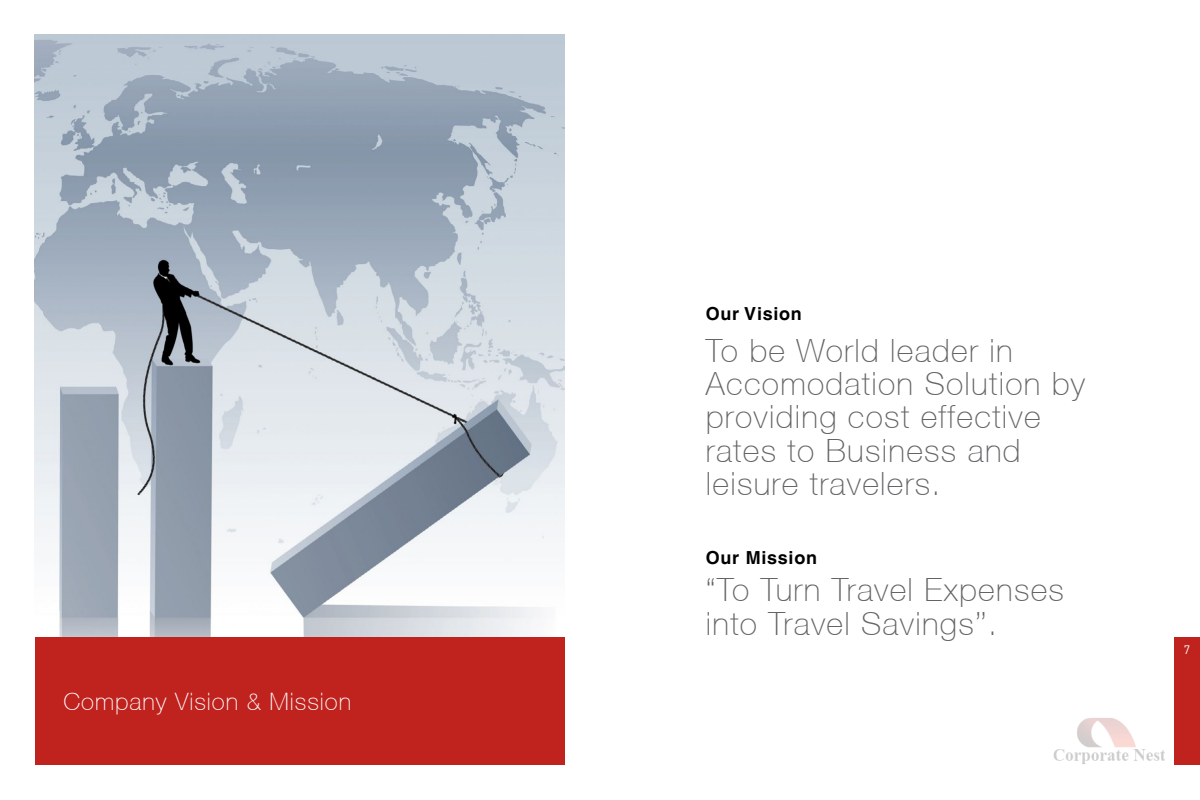
<style>
.page{position:relative;width:1200px;height:800px;background:#fff}
.page>*{position:absolute;margin:0;border:0;box-sizing:border-box;transform-origin:0 0}
.t1{font:100 32px/33.2px "Helvetica Neue CE";letter-spacing:.04em;color:#636466}
.t2{font:100 24px "Helvetica Neue CE";letter-spacing:.04em;color:#fff}
.t3{font:700 18px "Helvetica LT";letter-spacing:.04em;color:#000}
.t4{font:12px "DIN";color:#fff}
</style>
<div class="page">
<div style="left:1174px;top:637px;width:26px;height:128px;background:#c0221e"></div>
<img style="left:35px;top:35px;width:530px;height:602px">
<div style="left:35px;top:637px;width:530px;height:128px;background:#c0221e"></div>
<img style="left:1053px;top:718px;width:112px;height:46px">
<p class="t2" style="left:63px;top:687px;width:289px">Company Vision &amp; Mission</p>
<p class="t3" style="left:706px;top:303px;width:98px">Our Vision</p>
<p class="t1" style="left:706px;top:335px;width:381px">To be World leader in<br>Accomodation Solution by providing cost effective rates to Business and leisure travelers.</p>
<p class="t3" style="left:706px;top:547px;width:113px">Our Mission</p>
<p class="t1" style="left:706px;top:574px;width:360px">“To Turn Travel Expenses into Travel Savings’’.</p>
<p class="t4" style="left:1184px;top:642px;width:8px">7</p>
</div>
